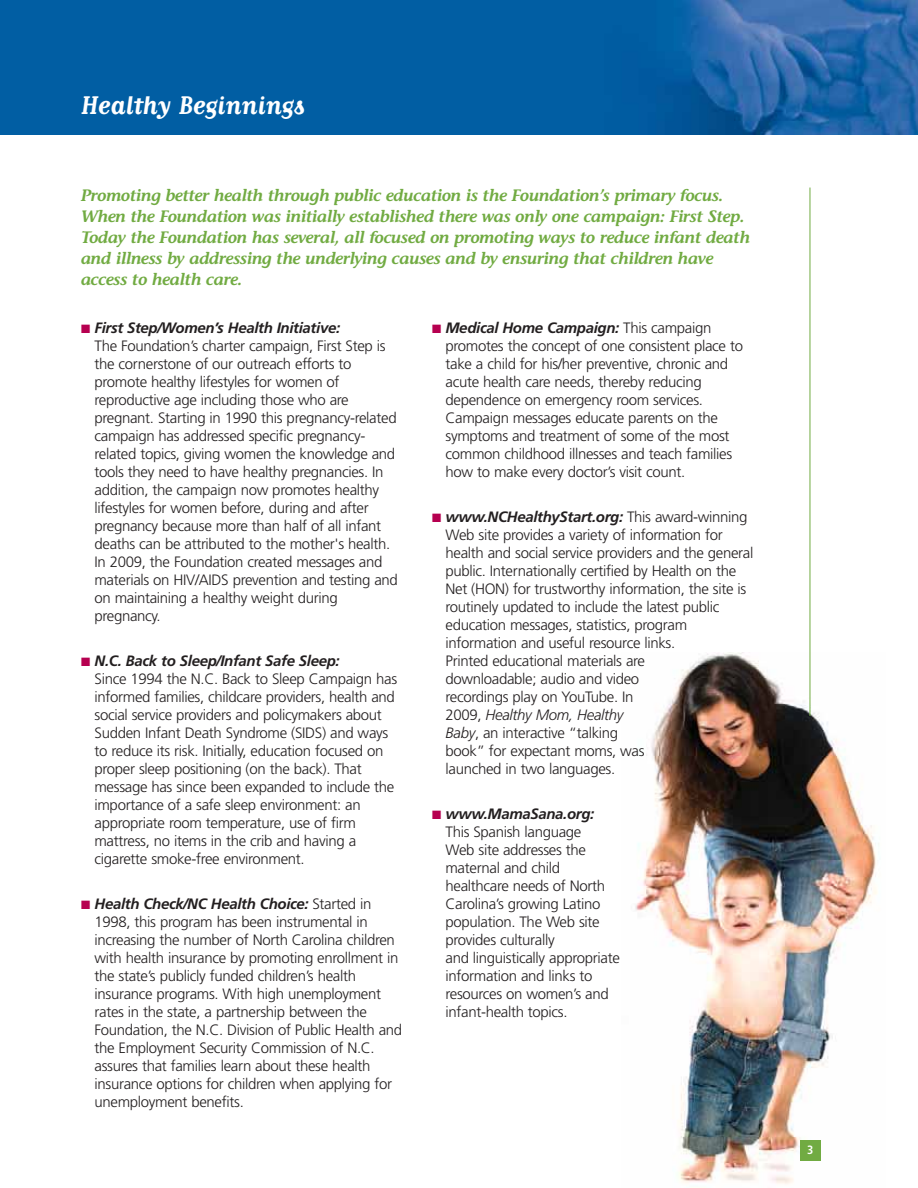
<style>
.page{position:relative;width:918px;height:1188px;background:#fff}
.page>*{position:absolute;margin:0;border:0;box-sizing:border-box;transform-origin:0 0}
.t1{font:700 30px "Matrix Script";color:#fff}
.t2{font:italic 600 16.5px/21px "Stone Informal";letter-spacing:-.025em;color:#71ab42}
.t3{font:300 15px/18px "Frutiger";letter-spacing:-.02em;color:#231f20}
.t4{font:700 condensed 12px "Frutiger";color:#fff}
.s1{color:#b60050}
.s2{font-weight:700;font-style:italic}
.s3{font-style:italic}
</style>
<div class="page">
<img style="left:635px;top:653px;width:242px;height:531px">
<img style="left:0;top:0;width:918px;height:135px">
<hr style="left:810px;top:188px;width:1px;height:528px;background:#71ab42">
<div style="left:800px;top:1141px;width:21px;height:20px;background:#71ab42"></div>
<h1 class="t1" style="left:81px;top:87px;width:226px">Healthy Beginnings</h1>
<p class="t2" style="left:81px;top:187px;width:671px">Promoting better health through public education is the Foundation’s primary focus.<br>When the Foundation was initially established there was only one campaign: First Step.<br>Today the Foundation has several, all focused on promoting ways to reduce infant death and illness by addressing the underlying causes and by ensuring that children have access to health care.</p>
<p class="t3" style="left:95px;top:320px;width:305px;text-indent:-14px"><span class="s1">■</span> <span class="s2">First Step/Women’s Health Initiative:<br></span>The Foundation’s charter campaign, First Step is the cornerstone of our outreach efforts to promote healthy lifestyles for women of reproductive age including those who are pregnant. Starting in 1990 this pregnancy-related campaign has addressed specific pregnancy&shy;related topics, giving women the knowledge and tools they need to have healthy pregnancies. In addition, the campaign now promotes healthy lifestyles for women before, during and after pregnancy because more than half of all infant deaths can be attributed to the mother's health.<br>In 2009, the Foundation created messages and materials on HIV/AIDS prevention and testing and on maintaining a healthy weight during pregnancy.</p>
<p class="t3" style="left:95px;top:653px;width:304px;text-indent:-14px"><span class="s1">■</span> <span class="s2">N.C. Back to Sleep/Infant Safe Sleep:<br></span>Since 1994 the N.C. Back to Sleep Campaign has informed families, childcare providers, health and social service providers and policymakers about Sudden Infant Death Syndrome (SIDS) and ways to reduce its risk. Initially, education focused on proper sleep positioning (on the back). That message has since been expanded to include the importance of a safe sleep environment: an appropriate room temperature, use of firm mattress, no items in the crib and having a cigarette smoke-free environment.</p>
<p class="t3" style="left:95px;top:896px;width:309px;text-indent:-14px"><span class="s1">■</span> <span class="s2">Health Check/NC Health Choice:</span> Started in 1998, this program has been instrumental in increasing the number of North Carolina children with health insurance by promoting enrollment in the state’s publicly funded children’s health insurance programs. With high unemployment rates in the state, a partnership between the Foundation, the N.C. Division of Public Health and the Employment Security Commission of N.C. assures that families learn about these health insurance options for children when applying for unemployment benefits.</p>
<p class="t3" style="left:446px;top:320px;width:299px;text-indent:-14px"><span class="s1">■</span> <span class="s2">Medical Home Campaign:</span> This campaign promotes the concept of one consistent place to take a child for his/her preventive, chronic and acute health care needs, thereby reducing dependence on emergency room services.<br>Campaign messages educate parents on the symptoms and treatment of some of the most common childhood illnesses and teach families how to make every doctor’s visit count.</p>
<p class="t3" style="left:446px;top:509px;width:309px;text-indent:-14px"><span class="s1">■</span> <span class="s2">www.NCHealthyStart.org:</span> This award-winning Web site provides a variety of information for health and social service providers and the general public. Internationally certified by Health on the Net (HON) for trustworthy information, the site is routinely updated to include the latest public education messages, statistics, program information and useful resource links.<br>Printed educational materials are<br>downloadable; audio and video<br>recordings play on YouTube. In<br>2009, <span class="s3">Healthy Mom, Healthy<br>Baby</span>, an interactive “talking<br>book” for expectant moms, was<br>launched in two languages.</p>
<p class="t3" style="left:446px;top:806px;width:176px;text-indent:-14px"><span class="s1">■</span> <span class="s2">www.MamaSana.org:<br></span>This Spanish language<br>Web site addresses the maternal and child healthcare needs of North<br>Carolina’s growing Latino population. The Web site provides culturally<br>and linguistically appropriate information and links to resources on women’s and infant-health topics.</p>
<p class="t4" style="left:807px;top:1145px;width:8px">3</p>
</div>
